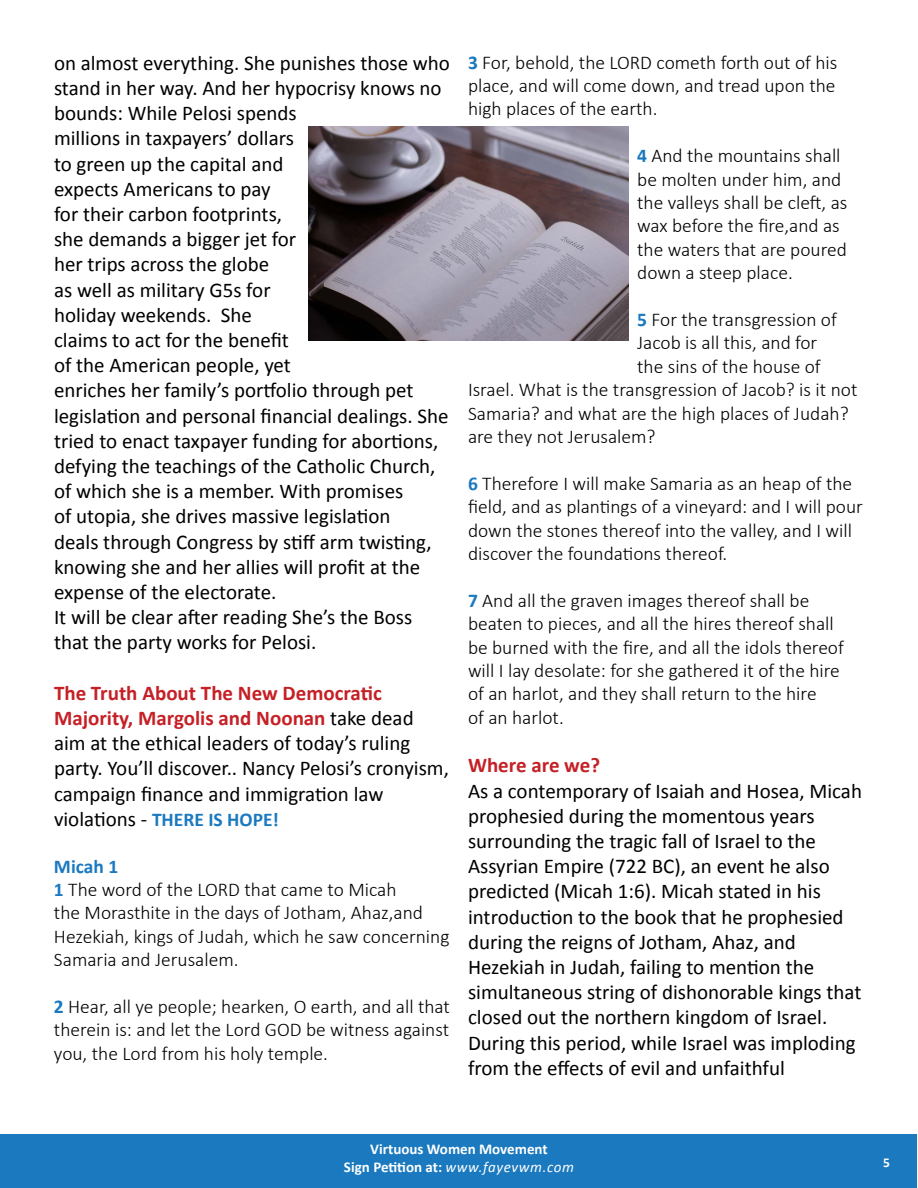
<style>
.page{position:relative;width:918px;height:1188px;background:#fff}
.page>*{position:absolute;margin:0;border:0;box-sizing:border-box;transform-origin:0 0}
.t1{font:21px/25.2px "Calibri";color:#000}
.t2{font:700 21px "Calibri";color:#c52026}
.t3{font:300 19.5px/23.4px "Calibri";color:#000}
.t4{font:700 19.5px "Calibri";color:#1a79bf}
.t5{font:700 15px/18px "Calibri";color:#fff;text-align:center}
.t6{font:700 13.5px "Calibri";color:#fff}
.s1{font-weight:700;color:#c52026}
.s2{font-weight:400;font-size:21px;color:#000}
.s3{font-weight:700;color:#1a79bf}
.s4{font-weight:400;font-style:italic}
</style>
<div class="page">
<div style="left:1px;top:1134px;width:916px;height:53px;background:#1a79bf"></div>
<img style="left:308px;top:127px;width:320px;height:213px">
<p class="t1" style="left:54px;top:50px;width:397px">on almost everything. She punishes those who stand in her way. And her hypocrisy knows no bounds: While Pelosi spends<br>millions in taxpayers’ dollars<br>to green up the capital and<br>expects Americans to pay<br>for their carbon footprints,<br>she demands a bigger jet for<br>her trips across the globe<br>as well as military G5s for<br>holiday weekends. She<br>claims to act for the benefit<br>of the American people, yet<br>enriches her family’s portfolio through pet legislation and personal financial dealings. She tried to enact taxpayer funding for abortions, defying the teachings of the Catholic Church, of which she is a member. With promises<br>of utopia, she drives massive legislation<br>deals through Congress by stiff arm twisting, knowing she and her allies will profit at the expense of the electorate.<br>It will be clear after reading She’s the Boss that the party works for Pelosi.</p>
<p class="t1" style="left:54px;top:680px;width:396px"><span class="s1">The Truth About The New Democratic Majority, Margolis and Noonan</span> take dead aim at the ethical leaders of today’s ruling party. You’ll discover.. Nancy Pelosi’s cronyism, campaign finance and immigration law</p>
<p class="t4" style="left:54px;top:807px;width:226px"><span class="s2">violations -</span> THERE IS HOPE!</p>
<p class="t3" style="left:54px;top:853px;width:397px"><span class="s3">Micah 1<br>1</span> The word of the LORD that came to Micah<br>the Morasthite in the days of Jotham, Ahaz,and<br>Hezekiah, kings of Judah, which he saw concerning<br>Samaria and Jerusalem.</p>
<p class="t3" style="left:54px;top:994px;width:398px;text-align:justify"><span class="s3">2</span> Hear, all ye people; hearken, O earth, and all that therein is: and let the Lord GOD be witness against you, the Lord from his holy temple.</p>
<p class="t3" style="left:468px;top:50px;width:371px;text-align:justify"><span class="s3">3</span> For, behold, the LORD cometh forth out of his place, and will come down, and tread upon the high places of the earth.</p>
<p class="t3" style="left:637px;top:143px;width:212px"><span class="s3">4</span> And the mountains shall be molten under him, and the valleys shall be cleft, as wax before the fire,and as the waters that are poured down a steep place.</p>
<p class="t3" style="left:637px;top:307px;width:201px"><span class="s3">5</span> For the transgression of</p>
<p class="t3" style="left:637px;top:330px;width:182px">Jacob is all this, and for</p>
<p class="t3" style="left:637px;top:354px;width:185px">the sins of the house of</p>
<p class="t3" style="left:468px;top:377px;width:391px">Israel. What is the transgression of Jacob? is it not</p>
<p class="t3" style="left:468px;top:401px;width:382px">Samaria? and what are the high places of Judah?</p>
<p class="t3" style="left:468px;top:424px;width:189px">are they not Jerusalem?</p>
<p class="t3" style="left:468px;top:471px;width:396px"><span class="s3">6</span> Therefore I will make Samaria as an heap of the field, and as plantings of a vineyard: and I will pour down the stones thereof into the valley, and I will discover the foundations thereof.</p>
<p class="t3" style="left:468px;top:588px;width:377px"><span class="s3">7</span> And all the graven images thereof shall be beaten to pieces, and all the hires thereof shall be burned with the fire, and all the idols thereof will I lay desolate: for she gathered it of the hire of an harlot, and they shall return to the hire<br>of an harlot.</p>
<p class="t2" style="left:468px;top:752px;width:134px">Where are we?</p>
<p class="t1" style="left:468px;top:778px;width:396px">As a contemporary of Isaiah and Hosea, Micah prophesied during the momentous years surrounding the tragic fall of Israel to the Assyrian Empire (722 BC), an event he also predicted (Micah 1:6). Micah stated in his introduction to the book that he prophesied during the reigns of Jotham, Ahaz, and Hezekiah in Judah, failing to mention the simultaneous string of dishonorable kings that closed out the northern kingdom of Israel.<br>During this period, while Israel was imploding from the effects of evil and unfaithful</p>
<p class="t5" style="left:344px;top:1140px;width:231px">Virtuous Women Movement<br>Sign Petition at: <span class="s4">www.fayevwm.com</span></p>
<p class="t6" style="left:883px;top:1154px;width:8px">5</p>
</div>
